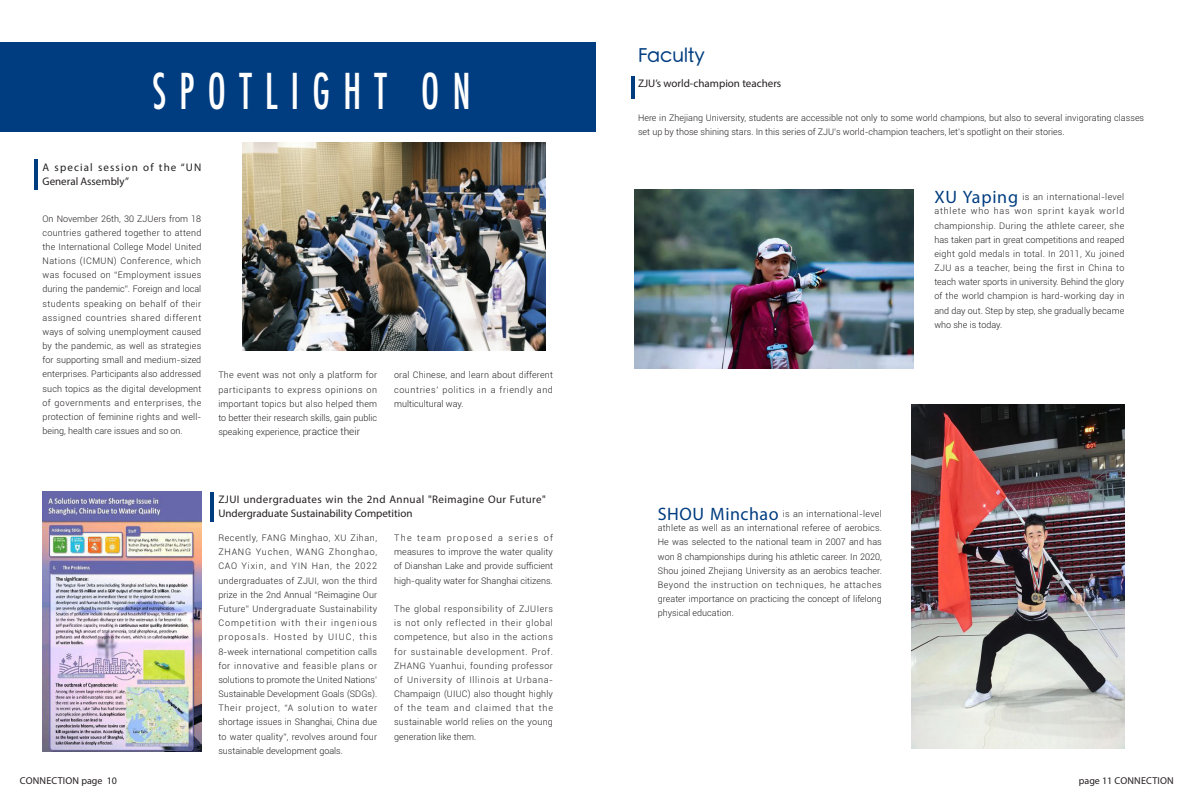
<style>
.page{position:relative;width:1191px;height:808px;background:#fff}
.page>*{position:absolute;margin:0;border:0;box-sizing:border-box;transform-origin:0 0}
.t1{font:500 condensed 48px "Futura";letter-spacing:.35em;color:#fff;scale:.79 1}
.t2{font:500 19px "ST Heiti TC";color:#003d80}
.正文多分段内容{font:11px/14.2px "Myriad Pro";letter-spacing:.03em;color:#231f20}
.正文多分段内容-2{font:11px/14.2px "Myriad Pro";letter-spacing:.1em;color:#231f20}
.正文多分段内容-3{font:11px "Myriad Pro";color:#231f20}
.t3{font:10px "Myriad Pro";letter-spacing:.02em;color:#231f20}
.正文多分段内容-4{font:300 9px/14.2px "Roboto";color:#231f20;text-align:justify}
.s1{font-size:10px}
.s2{font-family:"Myriad Pro";font-weight:400;font-size:18px;color:#003d80}
</style>
<div class="page">
<div style="left:0;top:43px;width:595px;height:89px;background:#003d80"></div>
<img style="left:242px;top:142px;width:304px;height:208px">
<hr style="left:34px;top:160px;width:4px;height:30px;background:#003d80">
<img style="left:43px;top:492px;width:158px;height:259px">
<hr style="left:210px;top:492px;width:3px;height:30px;background:#003d80">
<img style="left:634px;top:190px;width:279px;height:178px">
<hr style="left:631px;top:76px;width:3px;height:23px;background:#003d80">
<img style="left:911px;top:404px;width:213px;height:344px">
<p class="t1" style="left:152px;top:60px;width:404px">SPOTLIGHT ON</p>
<p class="正文多分段内容-2" style="left:43px;top:160px;width:160px">A special session of the “UN<br>General Assembly”</p>
<p class="正文多分段内容-4" style="left:43px;top:211px;width:160px">On November 26th, 30 ZJUers from 18 countries gathered together to attend the International College Model United Nations (ICMUN) Conference, which was focused on “Employment issues during the pandemic”. Foreign and local students speaking on behalf of their assigned countries shared different ways of solving unemployment caused by the pandemic, as well as strategies for supporting small and medium-sized enterprises. Participants also addressed such topics as the digital development of governments and enterprises, the protection of feminine rights and well&shy;being, health care issues and so on.</p>
<p class="正文多分段内容-4" style="left:218px;top:368px;width:160px">The event was not only a platform for participants to express opinions on important topics but also helped them to better their research skills, gain public speaking experience, <span class="s1">practice their</span></p>
<p class="正文多分段内容-4" style="left:394px;top:368px;width:160px">oral Chinese, and learn about different countries’ politics in a friendly and multicultural way.</p>
<p class="正文多分段内容" style="left:218px;top:492px;width:329px">ZJUI undergraduates win the 2nd Annual "Reimagine Our Future"<br>Undergraduate Sustainability Competition</p>
<p class="正文多分段内容-4" style="left:218px;top:530px;width:160px">Recently, FANG Minghao, XU Zihan, ZHANG Yuchen, WANG Zhonghao, CAO Yixin, and YIN Han, the 2022 undergraduates of ZJUI, won the third prize in the 2nd Annual “Reimagine Our Future” Undergraduate Sustainability Competition with their ingenious proposals. Hosted by UIUC, this 8-week international competition calls for innovative and feasible plans or solutions to promote the United Nations’ Sustainable Development Goals (SDGs).<br>Their project, “A solution to water shortage issues in Shanghai, China due to water quality”, revolves around four sustainable development goals.</p>
<p class="正文多分段内容-4" style="left:394px;top:530px;width:160px">The team proposed a series of measures to improve the water quality of Dianshan Lake and provide sufficient high-quality water for Shanghai citizens.</p>
<p class="正文多分段内容-4" style="left:394px;top:601px;width:160px">The global responsibility of ZJUIers is not only reflected in their global competence, but also in the actions for sustainable development. Prof.<br>ZHANG Yuanhui, founding professor of University of Illinois at Urbana-Champaign (UIUC) also thought highly of the team and claimed that the sustainable world relies on the young generation like them.</p>
<p class="t2" style="left:638px;top:46px;width:68px">Faculty</p>
<p class="正文多分段内容-3" style="left:638px;top:77px;width:145px">ZJU’s world-champion teachers</p>
<p class="正文多分段内容-4" style="left:638px;top:110px;width:507px">Here in Zhejiang University, students are accessible not only to some world champions, but also to several invigorating classes set up by those shining stars. In this series of ZJU’s world-champion teachers, let’s spotlight on their stories.</p>
<p class="正文多分段内容-4" style="left:934px;top:190px;width:191px"><span class="s2">XU Yaping</span> is an international-level athlete who has won sprint kayak world championship. During the athlete career, she has taken part in great competitions and reaped eight gold medals in total. In 2011, Xu joined ZJU as a teacher, being the first in China to teach water sports in university. Behind the glory of the world champion is hard-working day in and day out. Step by step, she gradually became who she is today.</p>
<p class="正文多分段内容-4" style="left:658px;top:506px;width:225px"><span class="s2">SHOU Minchao</span> is an international-level athlete as well as an international referee of aerobics.<br>He was selected to the national team in 2007 and has won 8 championships during his athletic career. In 2020, Shou joined Zhejiang University as an aerobics teacher.<br>Beyond the instruction on techniques, he attaches greater importance on practicing the concept of lifelong physical education.</p>
<p class="t3" style="left:20px;top:774px;width:99px">CONNECTION page 10</p>
<p class="t3" style="left:1078px;top:774px;width:96px">page 11 CONNECTION</p>
</div>
